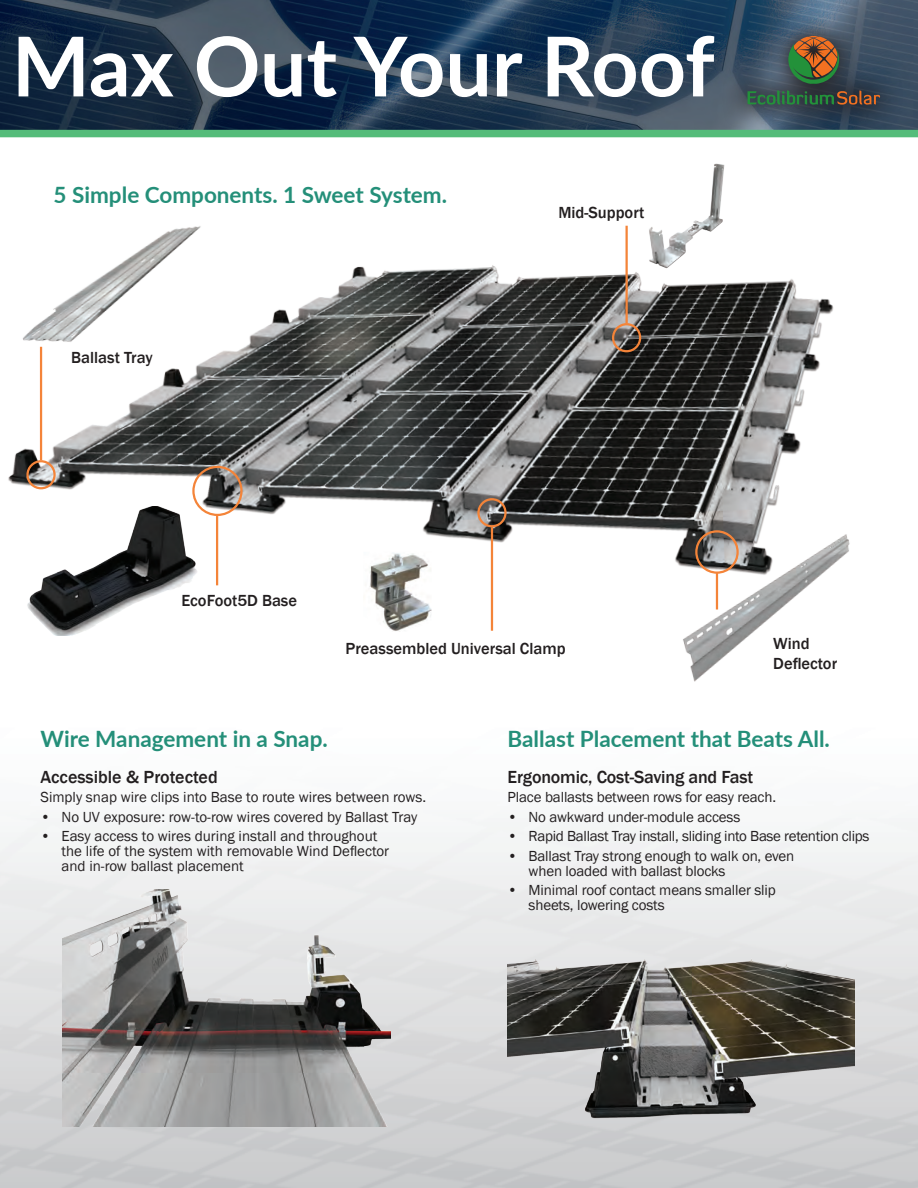
<style>
.page{position:relative;width:918px;height:1188px;background:#fff}
.page>*{position:absolute;margin:0;border:0;box-sizing:border-box;transform-origin:0 0}
.t1{font:700 82.5px "Lato";letter-spacing:-.005em;color:#fff}
.t2{font:700 22.5px "Lato";color:#248f79}
.t3{font:500 18px "Franklin Gothic";letter-spacing:-.01em;color:#231f20}
.t4{font:500 16.5px/19.8px "Franklin Gothic";color:#231f20}
.t5{font:15px/15px "Franklin Gothic";letter-spacing:-.01em;color:#231f20}
</style>
<div class="page">
<img style="left:8px;top:265px;width:826px;height:341px">
<img style="left:0;top:606px;width:918px;height:582px">
<img style="left:0;top:0;width:918px;height:130px">
<svg style="left:723px;top:11px;width:181px;height:119px;background:#3e5366"></svg>
<svg style="left:748px;top:36px;width:132px;height:69px;background:#4c554d"></svg>
<div style="left:0;top:130px;width:918px;height:7px;background:#55bc7a"></div>
<div style="left:26px;top:460px;width:30px;height:29px;border:2px solid #f48439;border-radius:50%"></div>
<hr style="left:40px;top:347px;width:2px;height:113px;background:#f48439">
<div style="left:612px;top:323px;width:29px;height:29px;border:2px solid #f48439;border-radius:50%"></div>
<hr style="left:626px;top:226px;width:2px;height:97px;background:#f48439">
<div style="left:695px;top:530px;width:44px;height:44px;border:2px solid #f48439;border-radius:50%"></div>
<div style="left:477px;top:498px;width:30px;height:29px;border:2px solid #f48439;border-radius:50%"></div>
<hr style="left:491px;top:527px;width:2px;height:104px;background:#f48439">
<div style="left:192px;top:466px;width:51px;height:50px;border:2px solid #f48439;border-radius:50%"></div>
<hr style="left:216px;top:516px;width:2px;height:69px;background:#f48439">
<img style="left:14px;top:226px;width:203px;height:137px">
<img style="left:658px;top:534px;width:211px;height:154px">
<img style="left:363px;top:552px;width:69px;height:80px">
<img style="left:25px;top:506px;width:187px;height:129px">
<img style="left:63px;top:890px;width:328px;height:236px">
<img style="left:624px;top:163px;width:131px;height:116px">
<img style="left:508px;top:930px;width:346px;height:209px">
<h1 class="t1" style="left:12px;top:6px;width:704px">Max Out Your Roof</h1>
<h2 class="t2" style="left:54px;top:178px;width:395px">5 Simple Components. 1 Sweet System.</h2>
<p class="t4" style="left:71px;top:348px;width:83px">Ballast Tray</p>
<p class="t4" style="left:181px;top:590px;width:117px">EcoFoot5D Base</p>
<p class="t4" style="left:558px;top:203px;width:88px">Mid-Support</p>
<p class="t4" style="left:346px;top:639px;width:222px">Preassembled Universal Clamp</p>
<p class="t4" style="left:773px;top:633px;width:65px">Wind<br>Deflector</p>
<h2 class="t2" style="left:40px;top:722px;width:289px">Wire Management in a Snap.</h2>
<h2 class="t2" style="left:508px;top:722px;width:324px">Ballast Placement that Beats All.</h2>
<p class="t3" style="left:40px;top:766px;width:179px">Accessible &amp; Protected</p>
<p class="t5" style="left:40px;top:790px;width:387px">Simply snap wire clips into Base to route wires between rows.</p>
<p class="t5" style="left:40px;top:810px;width:378px">• No UV exposure: row-to-row wires covered by Ballast Tray</p>
<p class="t5" style="left:62px;top:829px;width:329px;text-indent:-21px">• Easy access to wires during install and throughout the life of the system with removable Wind Deflector and in-row ballast placement</p>
<p class="t3" style="left:508px;top:766px;width:247px">Ergonomic, Cost-Saving and Fast</p>
<p class="t5" style="left:508px;top:790px;width:270px">Place ballasts between rows for easy reach.</p>
<p class="t5" style="left:508px;top:810px;width:234px">• No awkward under-module access</p>
<p class="t5" style="left:508px;top:829px;width:364px">• Rapid Ballast Tray install, sliding into Base retention clips</p>
<p class="t5" style="left:529px;top:849px;width:267px;text-indent:-21px">• Ballast Tray strong enough to walk on, even when loaded with ballast blocks</p>
<p class="t5" style="left:529px;top:883px;width:249px;text-indent:-21px">• Minimal roof contact means smaller slip sheets, lowering costs</p>
</div>
